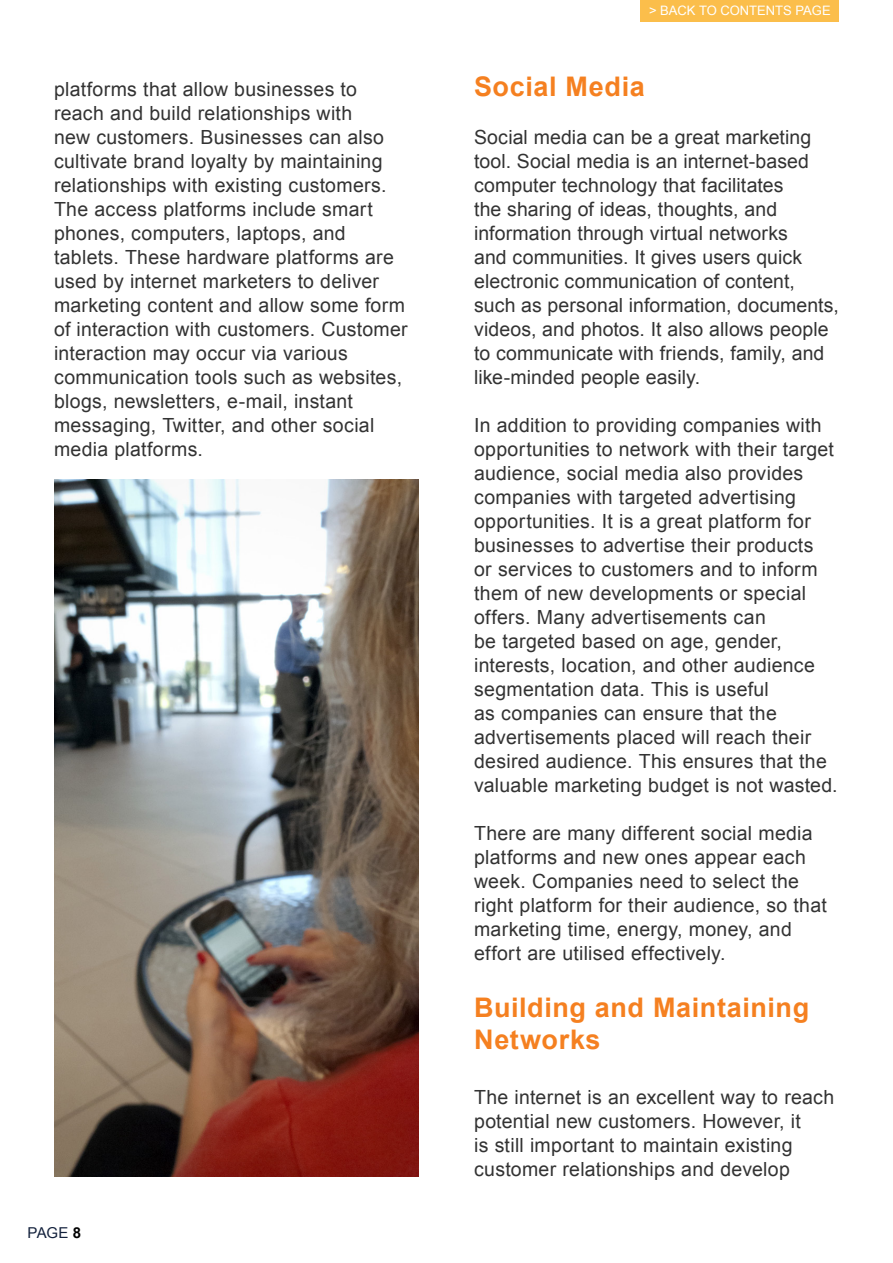
<style>
.page{position:relative;width:893px;height:1263px;background:#fff}
.page>*{position:absolute;margin:0;border:0;box-sizing:border-box;transform-origin:0 0}
.t1{font:700 27px/32.4px "Arial";letter-spacing:.02em;color:#f58020}
.t2{font:19.5px/24px "Arial";letter-spacing:.015em;color:#333}
.t3{font:15px "Arial";color:#13213c}
.t4{font:13.05px "Arial";color:#fff}
.s1{font-weight:700;color:#000}
</style>
<div class="page">
<div style="left:641px;top:0;width:198px;height:21px;background:#fbbe4b"></div>
<img style="left:54px;top:480px;width:364px;height:696px">
<p class="t4" style="left:649px;top:2px;width:183px">&gt; BACK TO CONTENTS PAGE</p>
<p class="t2" style="left:54px;top:77px;width:355px">platforms that allow businesses to reach and build relationships with<br>new customers. Businesses can also cultivate brand loyalty by maintaining relationships with existing customers.<br>The access platforms include smart phones, computers, laptops, and tablets. These hardware platforms are used by internet marketers to deliver marketing content and allow some form of interaction with customers. Customer interaction may occur via various communication tools such as websites, blogs, newsletters, e-mail, instant messaging, Twitter, and other social media platforms.</p>
<h1 class="t1" style="left:474px;top:71px;width:172px">Social Media</h1>
<p class="t2" style="left:474px;top:125px;width:366px">Social media can be a great marketing tool. Social media is an internet-based computer technology that facilitates<br>the sharing of ideas, thoughts, and information through virtual networks<br>and communities. It gives users quick electronic communication of content, such as personal information, documents, videos, and photos. It also allows people to communicate with friends, family, and like-minded people easily.</p>
<p class="t2" style="left:474px;top:413px;width:365px">In addition to providing companies with opportunities to network with their target audience, social media also provides companies with targeted advertising opportunities. It is a great platform for businesses to advertise their products<br>or services to customers and to inform them of new developments or special offers. Many advertisements can<br>be targeted based on age, gender, interests, location, and other audience segmentation data. This is useful<br>as companies can ensure that the advertisements placed will reach their desired audience. This ensures that the valuable marketing budget is not wasted.</p>
<p class="t2" style="left:474px;top:821px;width:354px">There are many different social media platforms and new ones appear each week. Companies need to select the right platform for their audience, so that marketing time, energy, money, and effort are utilised effectively.</p>
<h1 class="t1" style="left:474px;top:992px;width:336px">Building and Maintaining<br>Networks</h1>
<p class="t3" style="left:28px;top:1223px;width:55px">PAGE <span class="s1">8</span></p>
<p class="t2" style="left:474px;top:1085px;width:362px">The internet is an excellent way to reach potential new customers. However, it<br>is still important to maintain existing customer relationships and develop</p>
</div>
